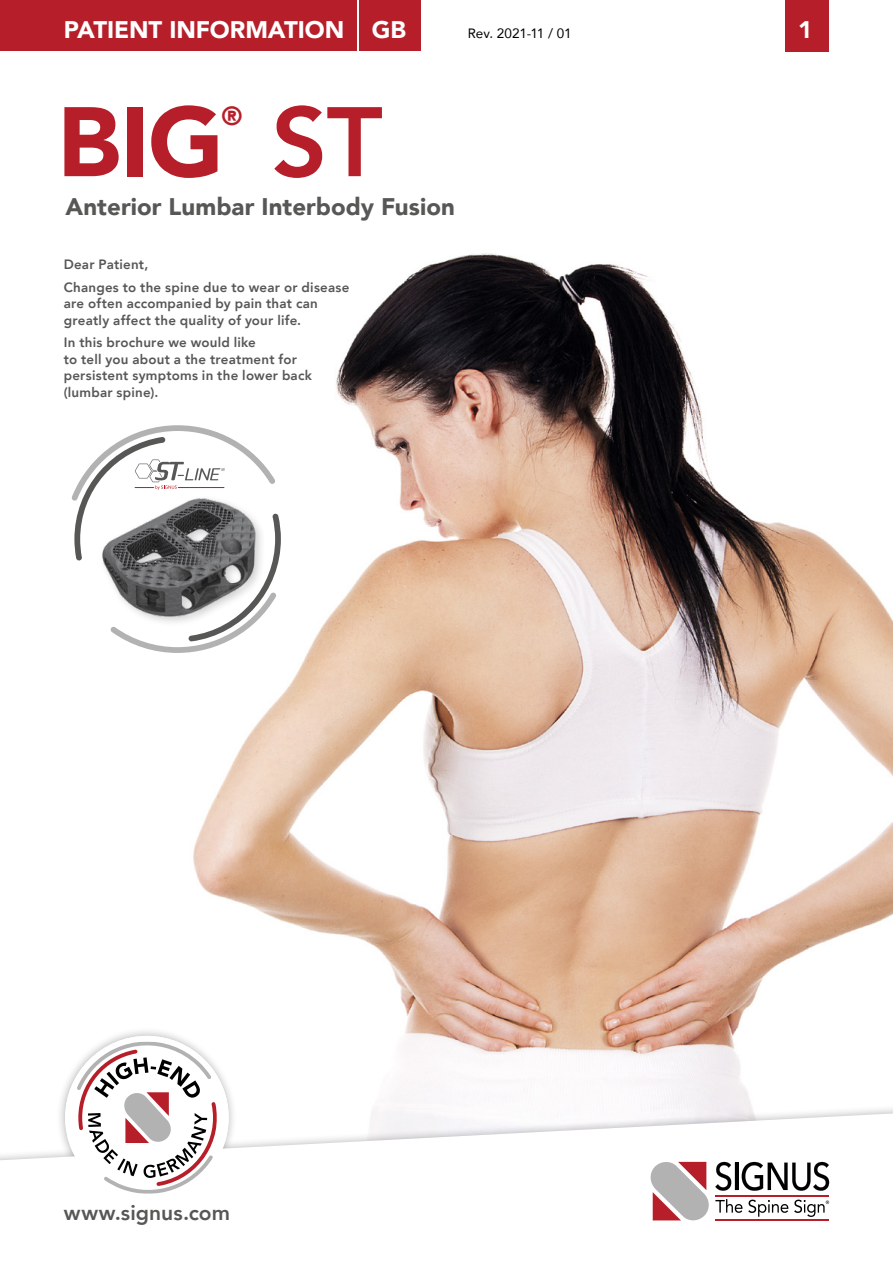
<style>
.page{position:relative;width:893px;height:1263px;background:#fff}
.page>*{position:absolute;margin:0;border:0;box-sizing:border-box;transform-origin:0 0}
.t1{font:900 97.5px "Avenir";color:#b61f29}
.t2{font:800 97.5px "Avenir";color:#b61f29}
.t3{font:800 26.25px "Avenir";color:#b61f29}
.t4{font:900 24px "Avenir";color:#575756}
.t5{font:900 24px "Avenir";letter-spacing:-.005em;color:#fff}
.t6{font:800 21px "Avenir";letter-spacing:.005em;color:#575756}
.t7{font:800 13.5px/16.5px "Avenir";letter-spacing:.015em;color:#575756}
.t8{font:13.5px "Avenir";letter-spacing:-.005em;color:#000}
</style>
<div class="page">
<img style="left:193px;top:253px;width:700px;height:850px">
<div style="left:785px;top:0;width:44px;height:51px;background:#b61f29"></div>
<div style="left:56px;top:1027px;width:182px;height:182px;background:#000;opacity:.3"></div>
<div style="left:0;top:1103px;width:893px;height:160px;background:#000;opacity:.3"></div>
<svg style="left:0;top:1113px;width:893px;height:150px"></svg>
<svg style="left:651px;top:1162px;width:178px;height:58px"></svg>
<div style="left:65px;top:1036px;width:164px;height:163px;background:#fff;border-radius:50%"></div>
<svg style="left:77px;top:1041px;width:140px;height:153px"></svg>
<div style="left:0;top:0;width:357px;height:51px;background:#b61f29"></div>
<div style="left:359px;top:0;width:61px;height:51px;background:#b61f29"></div>
<svg style="left:281px;top:425px;width:11px;height:228px"></svg>
<svg style="left:71px;top:425px;width:210px;height:228px"></svg>
<img style="left:96px;top:481px;width:171px;height:149px">
<h3 class="t5" style="left:64px;top:9px;width:344px">PATIENT INFORMATION GB</h3>
<p class="t8" style="left:468px;top:23px;width:105px">Rev. 2021-11 / 01</p>
<h3 class="t5" style="left:798px;top:9px;width:16px">1</h3>
<h1 class="t1" style="left:57px;top:59px;width:168px">BIG</h1>
<h2 class="t3" style="left:221px;top:96px;width:22px">®</h2>
<h1 class="t2" style="left:271px;top:66px;width:113px">ST</h1>
<h3 class="t4" style="left:66px;top:187px;width:391px">Anterior Lumbar Interbody Fusion</h3>
<p class="t7" style="left:64px;top:252px;width:287px;line-height:23px">Dear Patient,<br>Changes to the spine due to wear or disease</p>
<p class="t7" style="left:64px;top:295px;width:256px">are often accompanied by pain that can greatly affect the quality of your life.</p>
<p class="t7" style="left:64px;top:334px;width:250px">In this brochure we would like<br>to tell you about a the treatment for persistent symptoms in the lower back (lumbar spine).</p>
<h3 class="t6" style="left:64px;top:1197px;width:168px">www.signus.com</h3>
</div>
